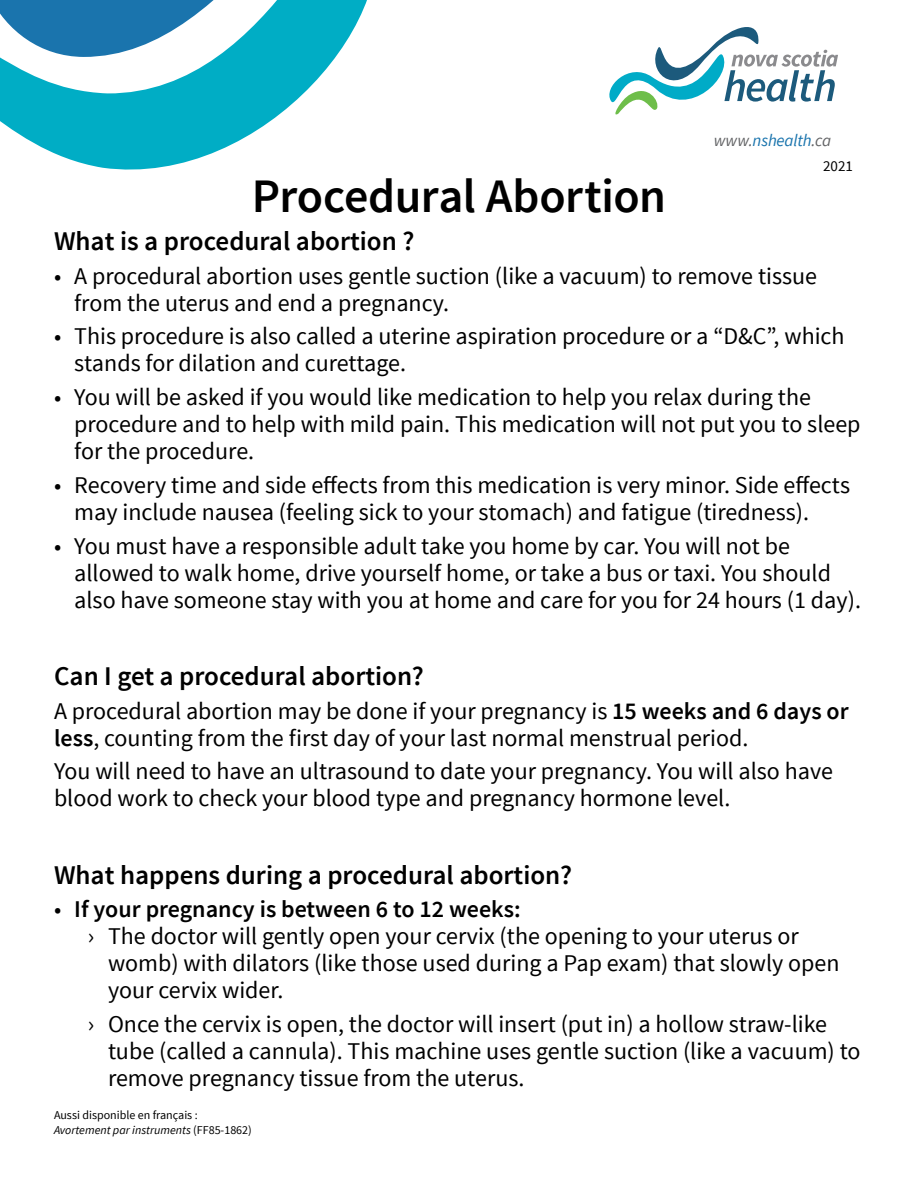
<style>
.page{position:relative;width:918px;height:1188px;background:#fff}
.page>*{position:absolute;margin:0;border:0;box-sizing:border-box;transform-origin:0 0}
.Pamphlet_Title{font:600 48px "Source Sans Pro";letter-spacing:-.01em;color:#000}
.Subheading__large{font:600 27px "Source Sans Pro";color:#000}
.body_text{font:24px/27px "Source Sans Pro";color:#000}
.t1{font:600 24px "Source Sans Pro";color:#000}
.t2{font:italic 16.95px "Source Sans Pro";letter-spacing:-.01em;color:#1a74ad}
.page{font:15px "Source Sans Pro";color:#000}
.body_text-2{font:italic 12px "Source Sans Pro";color:#000}
.body_text-3{font:12px "Source Sans Pro";color:#000}
.s1{color:#636466}
.s2{font-weight:600}
.s3{font-weight:400}
.s4{font-style:normal}
</style>
<div class="page">
<svg style="left:0;top:0;width:367px;height:170px"></svg>
<svg style="left:609px;top:27px;width:229px;height:88px"></svg>
<p class="t2" style="left:714px;top:130px;width:119px"><span class="s1">www.</span>nshealth<span class="s1">.ca</span></p>
<p class="page" style="left:823px;top:157px;width:31px">2021</p>
<p class="Pamphlet_Title" style="left:252px;top:166px;width:416px">Procedural Abortion</p>
<p class="Subheading__large" style="left:54px;top:224px;width:362px">What is a procedural abortion ?</p>
<p class="body_text" style="left:74px;top:262px;width:744px;text-indent:-20px">• A procedural abortion uses gentle suction (like a vacuum) to remove tissue from the uterus and end a pregnancy.</p>
<p class="body_text" style="left:74px;top:323px;width:772px;text-indent:-20px">• This procedure is also called a uterine aspiration procedure or a “D&amp;C”, which stands for dilation and curettage.</p>
<p class="body_text" style="left:74px;top:384px;width:788px;text-indent:-20px">• You will be asked if you would like medication to help you relax during the procedure and to help with mild pain. This medication will not put you to sleep for the procedure.</p>
<p class="body_text" style="left:74px;top:472px;width:777px;text-indent:-20px">• Recovery time and side effects from this medication is very minor. Side effects may include nausea (feeling sick to your stomach) and fatigue (tiredness).</p>
<p class="body_text" style="left:74px;top:532px;width:788px;text-indent:-20px">• You must have a responsible adult take you home by car. You will not be allowed to walk home, drive yourself home, or take a bus or taxi. You should also have someone stay with you at home and care for you for 24 hours (1 day).</p>
<p class="Subheading__large" style="left:54px;top:659px;width:371px">Can I get a procedural abortion?</p>
<p class="body_text" style="left:54px;top:697px;width:796px">A procedural abortion may be done if your pregnancy is <span class="s2">15 weeks and 6 days or less</span>, counting from the first day of your last normal menstrual period.</p>
<p class="body_text" style="left:54px;top:758px;width:781px">You will need to have an ultrasound to date your pregnancy. You will also have blood work to check your blood type and pregnancy hormone level.</p>
<p class="Subheading__large" style="left:54px;top:857px;width:520px">What happens during a procedural abortion?</p>
<p class="t1" style="left:54px;top:894px;width:468px"><span class="s3">•</span> If your pregnancy is between 6 to 12 weeks:</p>
<p class="body_text" style="left:108px;top:923px;width:733px;text-indent:-20px">› The doctor will gently open your cervix (the opening to your uterus or womb) with dilators (like those used during a Pap exam) that slowly open your cervix wider.</p>
<p class="body_text" style="left:108px;top:1011px;width:754px;text-indent:-20px">› Once the cervix is open, the doctor will insert (put in) a hollow straw-like tube (called a cannula). This machine uses gentle suction (like a vacuum) to remove pregnancy tissue from the uterus.</p>
<p class="body_text-3" style="left:54px;top:1108px;width:145px">Aussi disponible en français :</p>
<p class="body_text-2" style="left:54px;top:1123px;width:199px">Avortement par instruments <span class="s4">(FF85-1862)</span></p>
</div>
